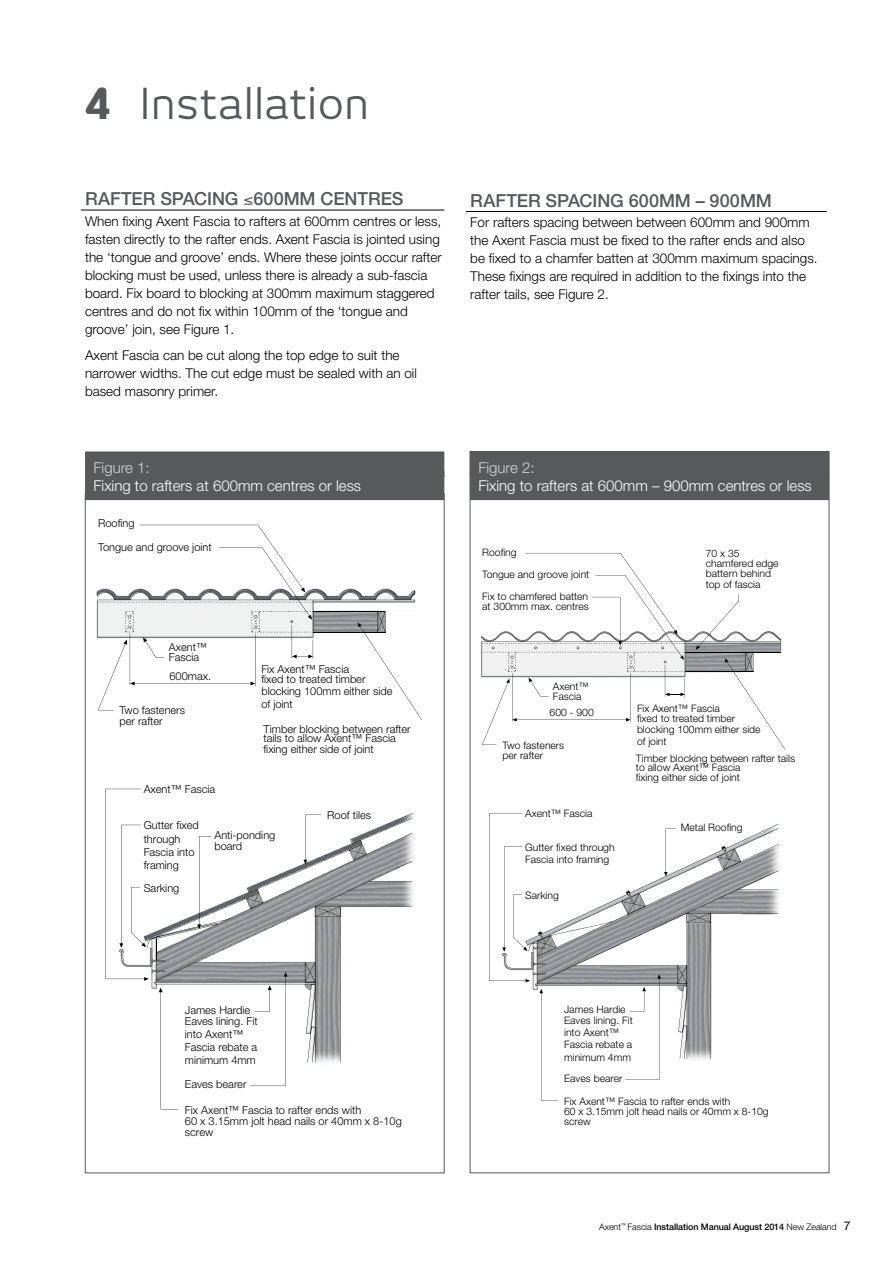
<style>
.page{position:relative;width:893px;height:1263px;background:#fff}
.page>*{position:absolute;margin:0;border:0;box-sizing:border-box;transform-origin:0 0}
.t1{font:42px "New June";letter-spacing:.015em;color:#58595b}
.t2{font:500 18px "Helvetica Neue";letter-spacing:-.005em;color:#58595b}
.t3{font:300 15px "Helvetica Neue";color:#fff}
.t4{font:300 15px "Helvetica Neue";color:#d1d3d4}
.t5{font:300 13.5px/18px "Helvetica Neue";color:#000}
.t6{font:300 10.95px/13.2px "Helvetica Neue";color:#000}
.t7{font:300 10.35px/10.4px "Helvetica Neue";color:#000}
.t8{font:500 9px "Helvetica Neue";letter-spacing:-.01em;color:#000}
.s1{font-weight:800}
.s2{font-weight:300}
.s3{font-weight:400;font-size:12px}
</style>
<div class="page">
<svg style="left:481px;top:636px;width:298px;height:279px"></svg>
<svg style="left:489px;top:813px;width:240px;height:287px"></svg>
<svg style="left:482px;top:553px;width:303px;height:197px"></svg>
<svg style="left:105px;top:789px;width:307px;height:320px"></svg>
<svg style="left:97px;top:525px;width:325px;height:195px"></svg>
<div style="left:85px;top:451px;width:359px;height:26px;background:#58595b"></div>
<div style="left:85px;top:472px;width:359px;height:28px;background:#58595b"></div>
<hr style="left:466px;top:211px;width:361px;height:1px;background:#000">
<div style="left:470px;top:451px;width:359px;height:26px;background:#58595b"></div>
<div style="left:470px;top:472px;width:359px;height:28px;background:#58595b"></div>
<hr style="left:81px;top:210px;width:363px;height:1px;background:#000">
<h1 class="t1" style="left:85px;top:79px;width:285px"><span class="s1">4</span> Installation</h1>
<h2 class="t2" style="left:85px;top:188px;width:320px">RAFTER SPACING ≤600MM CENTRES</h2>
<p class="t5" style="left:85px;top:211px;width:358px">When fixing Axent Fascia to rafters at 600mm centres or less, fasten directly to the rafter ends. Axent Fascia is jointed using the ‘tongue and groove’ ends. Where these joints occur rafter blocking must be used, unless there is already a sub-fascia board. Fix board to blocking at 300mm maximum staggered centres and do not fix within 100mm of the ‘tongue and groove’ join, see Figure 1.</p>
<p class="t5" style="left:85px;top:346px;width:333px">Axent Fascia can be cut along the top edge to suit the narrower widths. The cut edge must be sealed with an oil based masonry primer.</p>
<p class="t4" style="left:94px;top:458px;width:58px">Figure 1:</p>
<p class="t3" style="left:94px;top:476px;width:269px">Fixing to rafters at 600mm centres or less</p>
<p class="t6" style="left:98px;top:511px;width:115px;line-height:23.5px">Roofing<br>Tongue and groove joint</p>
<p class="t6" style="left:169px;top:641px;width:39px;line-height:10.8px">Axent™<br>Fascia</p>
<p class="t6" style="left:170px;top:669px;width:43px">600max.</p>
<p class="t6" style="left:261px;top:663px;width:106px;line-height:10.1px">Fix Axent™ Fascia fixed to treated timber</p>
<p class="t6" style="left:261px;top:684px;width:133px">blocking 100mm either side of joint</p>
<p class="t6" style="left:263px;top:724px;width:149px;line-height:9.8px">Timber blocking between rafter tails to allow Axent™ Fascia</p>
<p class="t6" style="left:263px;top:743px;width:112px">fixing either side of joint</p>
<p class="t6" style="left:120px;top:705px;width:67px;line-height:10.9px">Two fasteners per rafter</p>
<p class="t6" style="left:144px;top:783px;width:73px">Axent™ Fascia</p>
<p class="t6" style="left:144px;top:819px;width:57px">Gutter fixed through<br>Fascia into framing</p>
<p class="t6" style="left:144px;top:881px;width:37px">Sarking</p>
<p class="t6" style="left:214px;top:829px;width:62px;line-height:10.9px">Anti-ponding board</p>
<p class="t6" style="left:327px;top:809px;width:45px">Roof tiles</p>
<h2 class="t2" style="left:470px;top:190px;width:303px">RAFTER SPACING 600MM – 900MM</h2>
<p class="t5" style="left:470px;top:213px;width:349px">For rafters spacing between between 600mm and 900mm the Axent Fascia must be fixed to the rafter ends and also be fixed to a chamfer batten at 300mm maximum spacings.<br>These fixings are required in addition to the fixings into the rafter tails, see Figure 2.</p>
<p class="t4" style="left:478px;top:458px;width:58px">Figure 2:</p>
<p class="t3" style="left:478px;top:476px;width:335px">Fixing to rafters at 600mm – 900mm centres or less</p>
<p class="t7" style="left:482px;top:541px;width:109px;line-height:22px">Roofing<br>Tongue and groove joint</p>
<p class="t7" style="left:706px;top:548px;width:74px">70 x 35 chamfered edge battern behind top of fascia</p>
<p class="t7" style="left:482px;top:591px;width:108px">Fix to chamfered batten at 300mm max. centres</p>
<p class="t7" style="left:553px;top:681px;width:37px">Axent™<br>Fascia</p>
<p class="t7" style="left:550px;top:707px;width:46px">600 - 900</p>
<p class="t7" style="left:502px;top:739px;width:63px">Two fasteners per rafter</p>
<p class="t7" style="left:525px;top:808px;width:69px">Axent™ Fascia</p>
<p class="t7" style="left:525px;top:841px;width:91px;line-height:12.3px">Gutter fixed through<br>Fascia into framing</p>
<p class="t7" style="left:525px;top:890px;width:35px">Sarking</p>
<p class="t7" style="left:637px;top:704px;width:100px;line-height:9.4px">Fix Axent™ Fascia fixed to treated timber</p>
<p class="t7" style="left:637px;top:723px;width:125px;line-height:12.3px">blocking 100mm either side of joint</p>
<p class="t7" style="left:636px;top:753px;width:161px;line-height:9.1px">Timber blocking between rafter tails to allow Axent™ Fascia</p>
<p class="t7" style="left:636px;top:772px;width:105px">fixing either side of joint</p>
<p class="t7" style="left:681px;top:822px;width:63px">Metal Roofing</p>
<p class="t6" style="left:185px;top:1004px;width:74px;line-height:10.9px">James Hardie<br>Eaves lining. Fit</p>
<p class="t6" style="left:185px;top:1027px;width:74px">into Axent™<br>Fascia rebate a minimum 4mm</p>
<p class="t6" style="left:185px;top:1077px;width:63px">Eaves bearer</p>
<p class="t6" style="left:185px;top:1104px;width:218px;line-height:10.9px">Fix Axent™ Fascia to rafter ends with<br>60 x 3.15mm jolt head nails or 40mm x 8-10g screw</p>
<p class="t7" style="left:564px;top:1004px;width:70px">James Hardie<br>Eaves lining. Fit</p>
<p class="t7" style="left:564px;top:1026px;width:70px;line-height:12.3px">into Axent™<br>Fascia rebate a minimum 4mm</p>
<p class="t7" style="left:564px;top:1072px;width:60px">Eaves bearer</p>
<p class="t7" style="left:564px;top:1096px;width:206px">Fix Axent™ Fascia to rafter ends with<br>60 x 3.15mm jolt head nails or 40mm x 8-10g screw</p>
<p class="t8" style="left:599px;top:1221px;width:253px"><span class="s2">Axent</span><sup>™</sup> <span class="s2">Fascia</span> Installation Manual August 2014 <span class="s2">New Zealand</span> <span class="s3">7</span></p>
</div>
